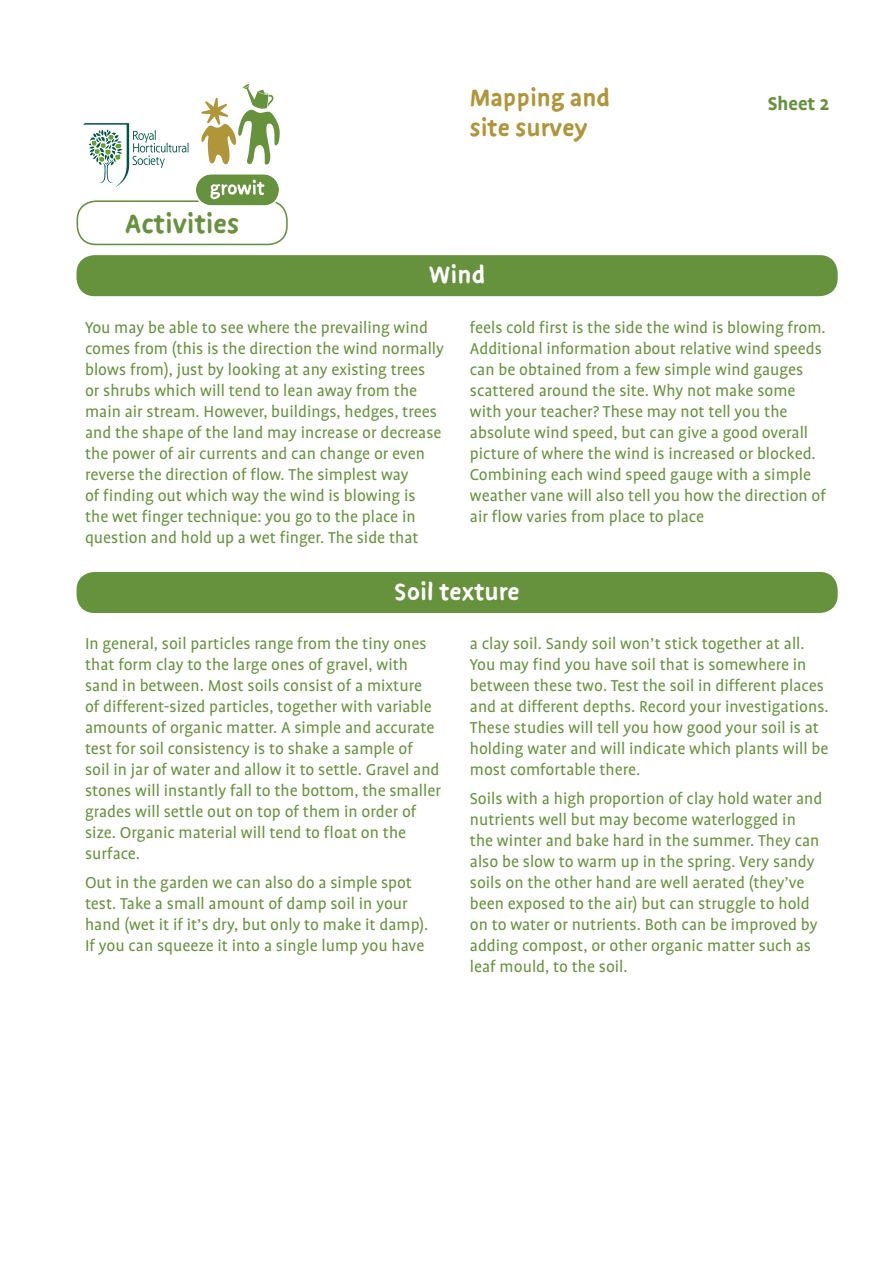
<style>
.page{position:relative;width:893px;height:1263px;background:#fff}
.page>*{position:absolute;margin:0;border:0;box-sizing:border-box;transform-origin:0 0}
.lozenge_title{font:700 30px "Duper";color:#67923d}
.t1{font:700 27px "Duper";color:#b19539}
.Section_Heading{font:700 27px "Duper";color:#fff}
.main_text_03{font:700 21px "Profile";color:#67923d}
.Main_bulleted_copy{font:18px/21px "Profile";color:#67923d}
</style>
<div class="page">
<div style="left:77px;top:256px;width:760px;height:39px;background:#67923d;border-radius:17px"></div>
<div style="left:77px;top:255px;width:761px;height:41px;border:2px solid #67923d;border-radius:17px"></div>
<div style="left:77px;top:573px;width:760px;height:39px;background:#67923d;border-radius:17px"></div>
<div style="left:77px;top:572px;width:761px;height:41px;border:2px solid #67923d;border-radius:17px"></div>
<div style="left:77px;top:200px;width:211px;height:45px;border:2px solid #67923d;border-radius:19px"></div>
<svg style="left:83px;top:84px;width:198px;height:123px"></svg>
<p class="lozenge_title" style="left:125px;top:207px;width:116px">Activities</p>
<p class="t1" style="left:470px;top:83px;width:142px">Mapping and</p>
<p class="main_text_03" style="left:768px;top:92px;width:63px">Sheet 2</p>
<p class="t1" style="left:470px;top:113px;width:119px">site survey</p>
<p class="Section_Heading" style="left:429px;top:259px;width:58px">Wind</p>
<p class="Main_bulleted_copy" style="left:85px;top:317px;width:360px">You may be able to see where the prevailing wind comes from (this is the direction the wind normally blows from), just by looking at any existing trees or shrubs which will tend to lean away from the main air stream. However, buildings, hedges, trees and the shape of the land may increase or decrease the power of air currents and can change or even reverse the direction of flow. The simplest way<br>of finding out which way the wind is blowing is<br>the wet finger technique: you go to the place in question and hold up a wet finger. The side that</p>
<p class="Main_bulleted_copy" style="left:470px;top:317px;width:358px">feels cold first is the side the wind is blowing from.<br>Additional information about relative wind speeds can be obtained from a few simple wind gauges scattered around the site. Why not make some with your teacher? These may not tell you the absolute wind speed, but can give a good overall picture of where the wind is increased or blocked.<br>Combining each wind speed gauge with a simple weather vane will also tell you how the direction of air flow varies from place to place</p>
<p class="Section_Heading" style="left:394px;top:576px;width:127px">Soil texture</p>
<p class="Main_bulleted_copy" style="left:85px;top:633px;width:357px">In general, soil particles range from the tiny ones that form clay to the large ones of gravel, with sand in between. Most soils consist of a mixture<br>of different-sized particles, together with variable amounts of organic matter. A simple and accurate test for soil consistency is to shake a sample of soil in jar of water and allow it to settle. Gravel and stones will instantly fall to the bottom, the smaller grades will settle out on top of them in order of size. Organic material will tend to float on the surface.</p>
<p class="Main_bulleted_copy" style="left:85px;top:872px;width:345px">Out in the garden we can also do a simple spot test. Take a small amount of damp soil in your hand (wet it if it’s dry, but only to make it damp).<br>If you can squeeze it into a single lump you have</p>
<p class="Main_bulleted_copy" style="left:470px;top:633px;width:360px">a clay soil. Sandy soil won’t stick together at all.<br>You may find you have soil that is somewhere in between these two. Test the soil in different places and at different depths. Record your investigations.<br>These studies will tell you how good your soil is at holding water and will indicate which plants will be most comfortable there.</p>
<p class="Main_bulleted_copy" style="left:470px;top:788px;width:354px">Soils with a high proportion of clay hold water and nutrients well but may become waterlogged in the winter and bake hard in the summer. They can also be slow to warm up in the spring. Very sandy soils on the other hand are well aerated (they’ve been exposed to the air) but can struggle to hold on to water or nutrients. Both can be improved by adding compost, or other organic matter such as leaf mould, to the soil.</p>
</div>
